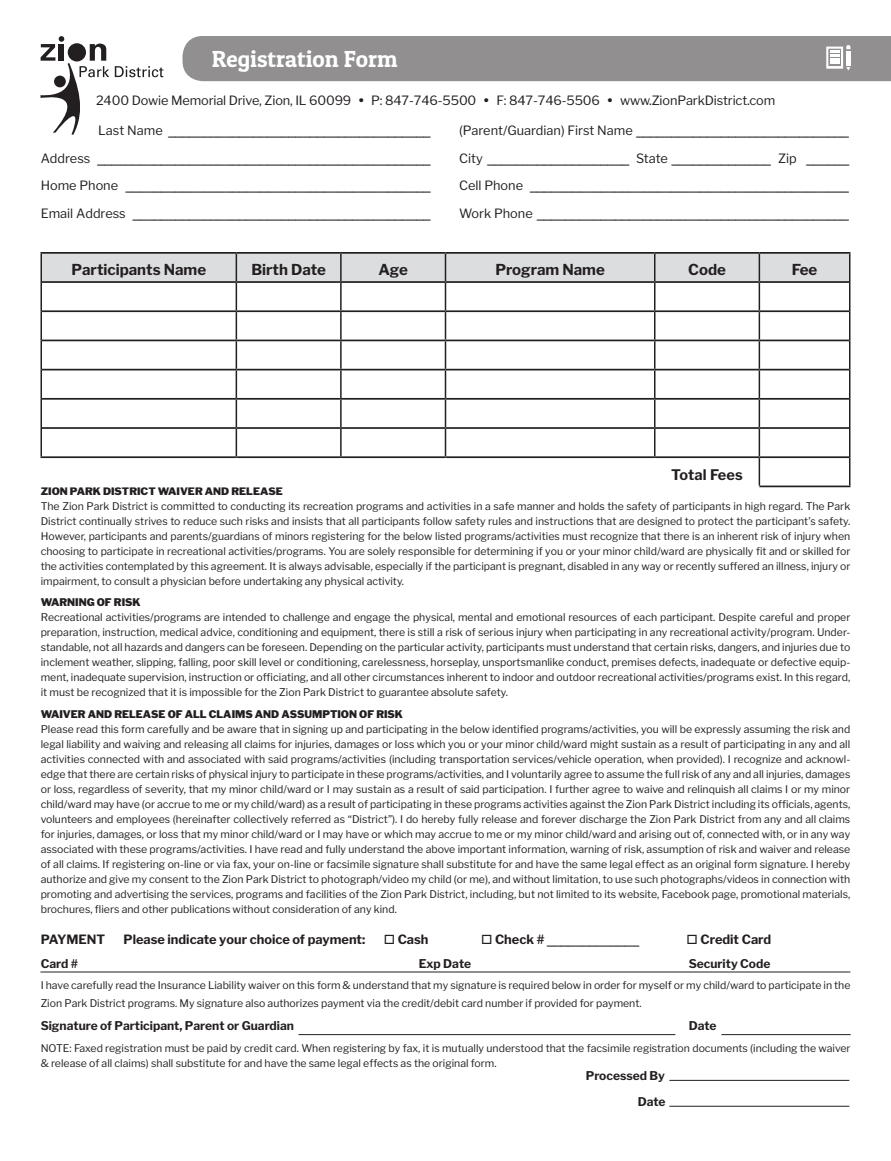
<style>
.page{position:relative;width:891px;height:1161px;background:#fff}
.page>*{position:absolute;margin:0;border:0;box-sizing:border-box;transform-origin:0 0}
.Page_Heading{font:23.25px "Patua One";color:#fff}
.Paragraph{font:700 15px "Libre Franklin";color:#231f20}
.Paragraph-2{font:700 14.55px "Libre Franklin";letter-spacing:.01em;color:#231f20}
.Paragraph-3{font:12.75px "Arial";color:#231f20}
.Paragraph-4{font:12.75px "Libre Franklin";letter-spacing:-.01em;color:#231f20}
.Paragraph-5{font:700 12.75px "Libre Franklin";color:#231f20}
.Paragraph-6{font:700 12px "Libre Franklin";color:#231f20}
.Paragraph-7{font:10.5px/15px "Libre Franklin";color:#231f20;text-align:justify}
.Paragraph-8{font:900 10.5px "Libre Franklin";color:#231f20}
.s1{font-weight:900}
.s2{font-family:"Libre Franklin"}
.s3{font-family:"Libre Franklin";font-weight:700}
</style>
<div class="page">
<div style="left:182px;top:36px;width:709px;height:46px;background:#918f8f"></div>
<hr style="left:40px;top:252px;width:196px;height:2px;background:#231f20">
<hr style="left:236px;top:252px;width:105px;height:2px;background:#231f20">
<hr style="left:341px;top:252px;width:105px;height:2px;background:#231f20">
<hr style="left:446px;top:252px;width:209px;height:2px;background:#231f20">
<hr style="left:655px;top:252px;width:104px;height:2px;background:#231f20">
<hr style="left:759px;top:252px;width:91px;height:2px;background:#231f20">
<hr style="left:40px;top:456px;width:196px;height:2px;background:#231f20">
<hr style="left:40px;top:254px;width:2px;height:28px;background:#231f20">
<hr style="left:40px;top:282px;width:2px;height:29px;background:#231f20">
<hr style="left:40px;top:311px;width:2px;height:29px;background:#231f20">
<hr style="left:40px;top:340px;width:2px;height:30px;background:#231f20">
<hr style="left:40px;top:370px;width:2px;height:29px;background:#231f20">
<hr style="left:40px;top:399px;width:2px;height:29px;background:#231f20">
<hr style="left:40px;top:428px;width:2px;height:28px;background:#231f20">
<hr style="left:759px;top:486px;width:91px;height:1px;background:#231f20">
<svg style="left:41px;top:253px;width:809px;height:233px"></svg>
<hr style="left:40px;top:972px;width:810px;height:1px;background:#231f20">
<hr style="left:298px;top:1034px;width:377px;height:1px;background:#231f20">
<hr style="left:721px;top:1034px;width:130px;height:1px;background:#231f20">
<hr style="left:669px;top:1080px;width:180px;height:1px;background:#231f20">
<hr style="left:669px;top:1106px;width:180px;height:1px;background:#231f20">
<svg style="left:115px;top:66px;width:48px;height:11px"></svg>
<svg style="left:41px;top:36px;width:68px;height:98px"></svg>
<p class="Page_Heading" style="left:212px;top:44px;width:187px">Registration Form</p>
<p class="Paragraph-4" style="left:96px;top:93px;width:681px">2400 Dowie Memorial Drive, Zion, IL 60099 <span class="s1">•</span> P: 847-746-5500 <span class="s1">•</span> F: 847-746-5506 <span class="s1">•</span> www.ZionParkDistrict.com</p>
<p class="Paragraph-3" style="left:98px;top:122px;width:334px"><span class="s2">Last Name</span> _____________________________________</p>
<p class="Paragraph-3" style="left:41px;top:150px;width:391px"><span class="s2">Address</span> _______________________________________________</p>
<p class="Paragraph-3" style="left:41px;top:177px;width:391px"><span class="s2">Home Phone</span> ___________________________________________</p>
<p class="Paragraph-3" style="left:41px;top:205px;width:391px"><span class="s2">Email Address</span> __________________________________________</p>
<p class="Paragraph-3" style="left:459px;top:122px;width:391px"><span class="s2">(Parent/Guardian) First Name</span> ______________________________</p>
<p class="Paragraph-3" style="left:459px;top:150px;width:391px"><span class="s2">City</span> ____________________ <span class="s2">State</span> ______________ <span class="s2">Zip</span> ______</p>
<p class="Paragraph-3" style="left:459px;top:177px;width:391px"><span class="s2">Cell Phone</span> _____________________________________________</p>
<p class="Paragraph-3" style="left:459px;top:205px;width:391px"><span class="s2">Work Phone</span> ____________________________________________</p>
<p class="Paragraph" style="left:71px;top:260px;width:136px">Participants Name</p>
<p class="Paragraph" style="left:251px;top:260px;width:76px">Birth Date</p>
<p class="Paragraph" style="left:378px;top:260px;width:31px">Age</p>
<p class="Paragraph" style="left:495px;top:260px;width:111px">Program Name</p>
<p class="Paragraph" style="left:688px;top:260px;width:39px">Code</p>
<p class="Paragraph" style="left:792px;top:260px;width:27px">Fee</p>
<p class="Paragraph-2" style="left:671px;top:466px;width:73px">Total Fees</p>
<p class="Paragraph-8" style="left:41px;top:485px;width:244px">ZION PARK DISTRICT WAIVER AND RELEASE</p>
<p class="Paragraph-7" style="left:41px;top:499px;width:811px">The Zion Park District is committed to conducting its recreation programs and activities in a safe manner and holds the safety of participants in high regard. The Park District continually strives to reduce such risks and insists that all participants follow safety rules and instructions that are designed to protect the participant’s safety.<br>However, participants and parents/guardians of minors registering for the below listed programs/activities must recognize that there is an inherent risk of injury when choosing to participate in recreational activities/programs. You are solely responsible for determining if you or your minor child/ward are physically fit and or skilled for the activities contemplated by this agreement. It is always advisable, especially if the participant is pregnant, disabled in any way or recently suffered an illness, injury or impairment, to consult a physician before undertaking any physical activity.</p>
<p class="Paragraph-8" style="left:41px;top:596px;width:101px">WARNING OF RISK</p>
<p class="Paragraph-7" style="left:41px;top:610px;width:811px">Recreational activities/programs are intended to challenge and engage the physical, mental and emotional resources of each participant. Despite careful and proper preparation, instruction, medical advice, conditioning and equipment, there is still a risk of serious injury when participating in any recreational activity/program. Under&shy;standable, not all hazards and dangers can be foreseen. Depending on the particular activity, participants must understand that certain risks, dangers, and injuries due to inclement weather, slipping, falling, poor skill level or conditioning, carelessness, horseplay, unsportsmanlike conduct, premises defects, inadequate or defective equip&shy;ment, inadequate supervision, instruction or officiating, and all other circumstances inherent to indoor and outdoor recreational activities/programs exist. In this regard, it must be recognized that it is impossible for the Zion Park District to guarantee absolute safety.</p>
<p class="Paragraph-8" style="left:41px;top:708px;width:364px">WAIVER AND RELEASE OF ALL CLAIMS AND ASSUMPTION OF RISK</p>
<p class="Paragraph-7" style="left:41px;top:722px;width:811px">Please read this form carefully and be aware that in signing up and participating in the below identified programs/activities, you will be expressly assuming the risk and legal liability and waiving and releasing all claims for injuries, damages or loss which you or your minor child/ward might sustain as a result of participating in any and all activities connected with and associated with said programs/activities (including transportation services/vehicle operation, when provided). I recognize and acknowl&shy;edge that there are certain risks of physical injury to participate in these programs/activities, and I voluntarily agree to assume the full risk of any and all injuries, damages or loss, regardless of severity, that my minor child/ward or I may sustain as a result of said participation. I further agree to waive and relinquish all claims I or my minor child/ward may have (or accrue to me or my child/ward) as a result of participating in these programs activities against the Zion Park District including its officials, agents, volunteers and employees (hereinafter collectively referred as “District”). I do hereby fully release and forever discharge the Zion Park District from any and all claims for injuries, damages, or loss that my minor child/ward or I may have or which may accrue to me or my minor child/ward and arising out of, connected with, or in any way associated with these programs/activities. I have read and fully understand the above important information, warning of risk, assumption of risk and waiver and release of all claims. If registering on-line or via fax, your on-line or facsimile signature shall substitute for and have the same legal effect as an original form signature. I hereby authorize and give my consent to the Zion Park District to photograph/video my child (or me), and without limitation, to use such photographs/videos in connection with promoting and advertising the services, programs and facilities of the Zion Park District, including, but not limited to its website, Facebook page, promotional materials, brochures, fliers and other publications without consideration of any kind.</p>
<p class="Paragraph-5" style="left:41px;top:932px;width:66px">PAYMENT</p>
<p class="Paragraph-5" style="left:124px;top:932px;width:243px">Please indicate your choice of payment:</p>
<p class="Paragraph-5" style="left:384px;top:932px;width:46px">□ Cash</p>
<p class="Paragraph-3" style="left:481px;top:931px;width:160px">□ <span class="s3">Check #</span> _____________</p>
<p class="Paragraph-5" style="left:687px;top:932px;width:86px">□ Credit Card</p>
<p class="Paragraph-6" style="left:41px;top:956px;width:39px">Card #</p>
<p class="Paragraph-6" style="left:419px;top:956px;width:54px">Exp Date</p>
<p class="Paragraph-6" style="left:689px;top:956px;width:83px">Security Code</p>
<p class="Paragraph-7" style="left:41px;top:977px;width:811px;line-height:17.2px">I have carefully read the Insurance Liability waiver on this form &amp; understand that my signature is required below in order for myself or my child/ward to participate in the<br>Zion Park District programs. My signature also authorizes payment via the credit/debit card number if provided for payment.</p>
<p class="Paragraph-6" style="left:41px;top:1019px;width:255px">Signature of Participant, Parent or Guardian</p>
<p class="Paragraph-6" style="left:689px;top:1019px;width:29px">Date</p>
<p class="Paragraph-7" style="left:41px;top:1040px;width:812px">NOTE: Faxed registration must be paid by credit card. When registering by fax, it is mutually understood that the facsimile registration documents (including the waiver &amp; release of all claims) shall substitute for and have the same legal effects as the original form.</p>
<p class="Paragraph-6" style="left:586px;top:1068px;width:81px">Processed By</p>
<p class="Paragraph-6" style="left:638px;top:1095px;width:29px">Date</p>
</div>
